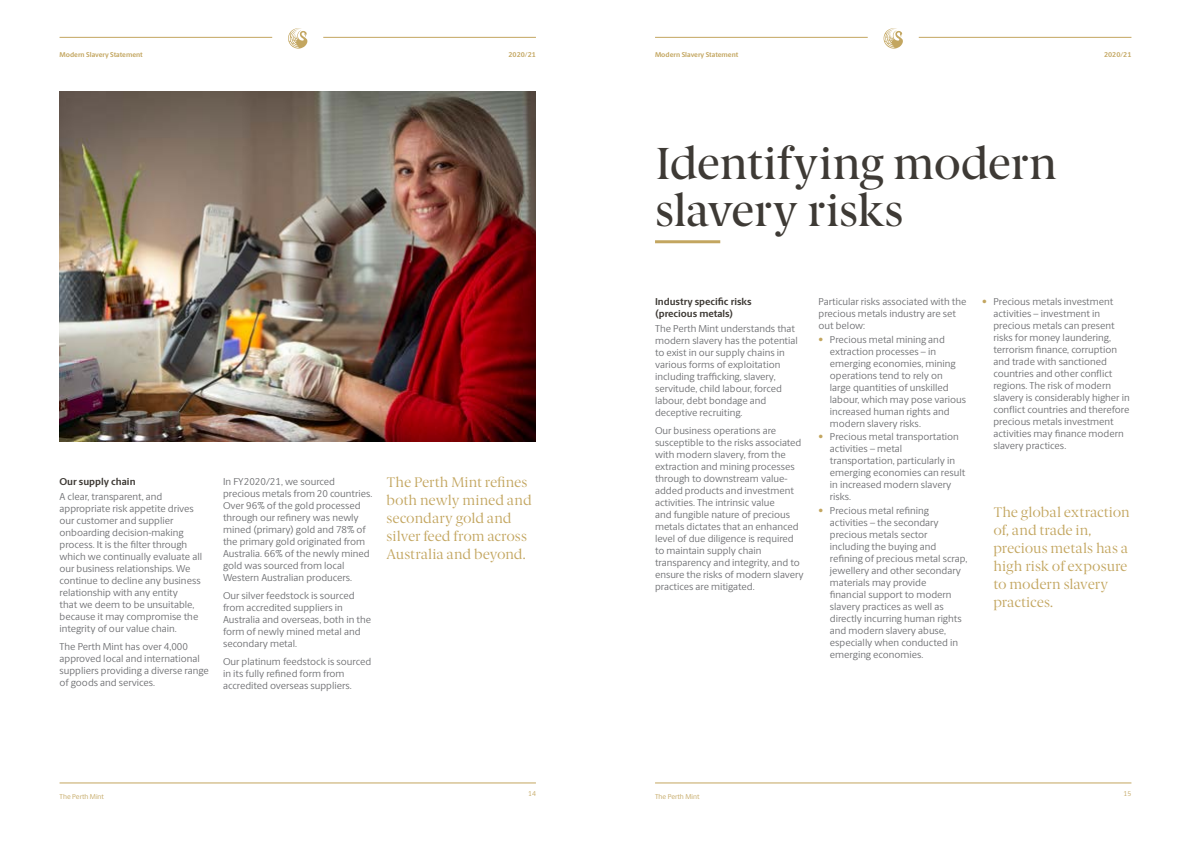
<style>
.page{position:relative;width:1191px;height:842px;background:#fff}
.page>*{position:absolute;margin:0;border:0;box-sizing:border-box;transform-origin:0 0}
.t1{font:500 45px/47px "Berlingske Serif";letter-spacing:-.015em;color:#3e3a35}
.t2{font:14px/18px "Berlingske Serif";color:#c3a660}
.t3{font:10px/12px "Berlingske Sans";color:#6d6e71}
.t4{font:700 10px/12px "Berlingske Sans";color:#3e3a35}
.t5{font:700 7px "Berlingske Sans";color:#c3a660}
.t6{font:7px "Berlingske Sans";color:#c3a660}
.s1{color:#c3a660}
</style>
<div class="page">
<hr style="left:60px;top:782px;width:476px;height:1px;background:#c3a660">
<hr style="left:655px;top:782px;width:476px;height:1px;background:#c3a660">
<hr style="left:60px;top:37px;width:212px;height:1px;background:#c3a660">
<hr style="left:655px;top:37px;width:212px;height:1px;background:#c3a660">
<hr style="left:323px;top:37px;width:213px;height:1px;background:#c3a660">
<hr style="left:918px;top:37px;width:213px;height:1px;background:#c3a660">
<svg style="left:288px;top:28px;width:19px;height:21px"></svg>
<svg style="left:883px;top:28px;width:20px;height:21px"></svg>
<img style="left:60px;top:91px;width:476px;height:350px">
<hr style="left:655px;top:240px;width:65px;height:3px;background:#c3a660">
<p class="t5" style="left:60px;top:50px;width:85px">Modern Slavery Statement</p>
<p class="t5" style="left:508px;top:50px;width:29px">2020/21</p>
<p class="t5" style="left:655px;top:50px;width:85px">Modern Slavery Statement</p>
<p class="t5" style="left:1104px;top:50px;width:29px">2020/21</p>
<p class="t4" style="left:60px;top:476px;width:78px">Our supply chain</p>
<p class="t3" style="left:60px;top:490px;width:144px">A clear, transparent, and appropriate risk appetite drives our customer and supplier onboarding decision-making process. It is the filter through which we continually evaluate all our business relationships. We continue to decline any business relationship with any entity<br>that we deem to be unsuitable, because it may compromise the integrity of our value chain.</p>
<p class="t3" style="left:60px;top:640px;width:151px">The Perth Mint has over 4,000 approved local and international suppliers providing a diverse range of goods and services.</p>
<p class="t3" style="left:223px;top:475px;width:151px">In FY2020/21, we sourced precious metals from 20 countries.<br>Over 96% of the gold processed through our refinery was newly mined (primary) gold and 78% of the primary gold originated from<br>Australia. 66% of the newly mined gold was sourced from local<br>Western Australian producers.</p>
<p class="t3" style="left:223px;top:589px;width:149px">Our silver feedstock is sourced from accredited suppliers in<br>Australia and overseas, both in the form of newly mined metal and secondary metal.</p>
<p class="t3" style="left:223px;top:655px;width:150px">Our platinum feedstock is sourced in its fully refined form from accredited overseas suppliers.</p>
<h2 class="t2" style="left:386px;top:473px;width:146px">The Perth Mint refines both newly mined and secondary gold and silver feed from across<br>Australia and beyond.</h2>
<h1 class="t1" style="left:655px;top:137px;width:404px">Identifying modern slavery risks</h1>
<p class="t4" style="left:655px;top:296px;width:98px">Industry specific risks (precious metals)</p>
<p class="t3" style="left:655px;top:322px;width:144px">The Perth Mint understands that modern slavery has the potential to exist in our supply chains in various forms of exploitation including trafficking, slavery, servitude, child labour, forced labour, debt bondage and deceptive recruiting.</p>
<p class="t3" style="left:655px;top:424px;width:150px">Our business operations are susceptible to the risks associated with modern slavery, from the extraction and mining processes through to downstream value&shy;added products and investment activities. The intrinsic value<br>and fungible nature of precious metals dictates that an enhanced level of due diligence is required to maintain supply chain transparency and integrity, and to ensure the risks of modern slavery practices are mitigated.</p>
<p class="t3" style="left:818px;top:295px;width:149px">Particular risks associated with the precious metals industry are set out below:</p>
<p class="t3" style="left:830px;top:333px;width:138px;text-indent:-11px"><span class="s1">•</span> Precious metal mining and extraction processes – in emerging economies, mining operations tend to rely on large quantities of unskilled labour, which may pose various increased human rights and modern slavery risks.</p>
<p class="t3" style="left:830px;top:430px;width:137px;text-indent:-11px"><span class="s1">•</span> Precious metal transportation activities – metal transportation, particularly in emerging economies can result in increased modern slavery risks.</p>
<p class="t3" style="left:830px;top:504px;width:139px;text-indent:-11px"><span class="s1">•</span> Precious metal refining activities – the secondary precious metals sector including the buying and refining of precious metal scrap, jewellery and other secondary materials may provide<br>financial support to modern slavery practices as well as directly incurring human rights and modern slavery abuse, especially when conducted in emerging economies.</p>
<p class="t3" style="left:993px;top:295px;width:138px;text-indent:-11px"><span class="s1">•</span> Precious metals investment activities – investment in precious metals can present risks for money laundering, terrorism finance, corruption and trade with sanctioned countries and other conflict regions. The risk of modern slavery is considerably higher in conflict countries and therefore precious metals investment activities may finance modern slavery practices.</p>
<h2 class="t2" style="left:993px;top:503px;width:138px">The global extraction of, and trade in, precious metals has a high risk of exposure to modern slavery practices.</h2>
<p class="t6" style="left:528px;top:789px;width:9px">14</p>
<p class="t6" style="left:1123px;top:789px;width:9px">15</p>
<p class="t6" style="left:60px;top:792px;width:46px">The Perth Mint</p>
<p class="t6" style="left:655px;top:792px;width:46px">The Perth Mint</p>
</div>
